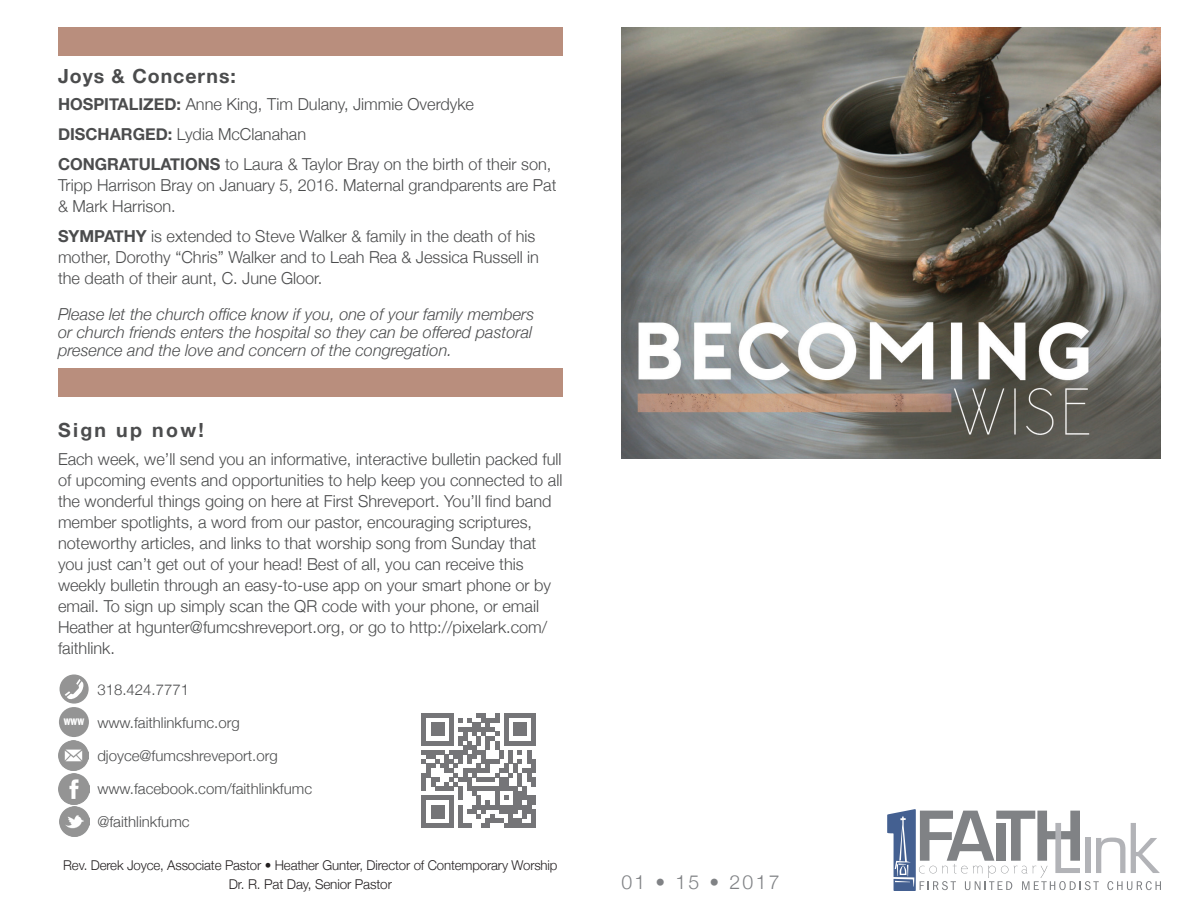
<style>
.page{position:relative;width:1188px;height:918px;background:#fff}
.page>*{position:absolute;margin:0;border:0;box-sizing:border-box;transform-origin:0 0}
.t1{font:700 19.5px "Helvetica Neue";letter-spacing:.05em;color:#4b4c4d}
.t2{font:300 19.5px "Helvetica Neue";letter-spacing:.12em;color:#808285}
.t3{font:700 19.5px "Helvetica Neue";letter-spacing:.12em;color:#4b4c4d}
.t4{font:300 16.5px/21px "Helvetica Neue";color:#4b4c4d}
.t5{font:italic 300 16.5px/18px "Helvetica Neue";color:#4b4c4d}
.t6{font:300 15px "Helvetica Neue";color:#4b4c4d}
.t7{font:300 13.5px/19.5px "Helvetica Neue";letter-spacing:-.01em;color:#231f20;text-align:center}
.t8{font:13.35px "ITC Franklin Gothic Std Dm Cp";color:#fff}
.s1{font-weight:700}
</style>
<div class="page">
<svg style="left:887px;top:809px;width:274px;height:82px"></svg>
<div style="left:58px;top:27px;width:505px;height:28px;background:#b98e7d"></div>
<div style="left:58px;top:369px;width:505px;height:28px;background:#b98e7d"></div>
<svg style="left:60px;top:674px;width:29px;height:30px"></svg>
<svg style="left:65px;top:679px;width:20px;height:22px"></svg>
<img style="left:59px;top:774px;width:30px;height:30px">
<div style="left:59px;top:707px;width:30px;height:30px;background:#949494;border-radius:50%"></div>
<img style="left:59px;top:807px;width:30px;height:30px">
<img style="left:59px;top:740px;width:30px;height:30px">
<svg style="left:422px;top:713px;width:114px;height:115px"></svg>
<img style="left:621px;top:27px;width:540px;height:432px">
<p class="t1" style="left:58px;top:60px;width:179px">Joys &amp; Concerns:</p>
<p class="t4" style="left:58px;top:89px;width:495px;line-height:29.8px"><span class="s1">HOSPITALIZED:</span> Anne King, Tim Dulany, Jimmie Overdyke<br><span class="s1">DISCHARGED:</span> Lydia McClanahan<br><span class="s1">CONGRATULATIONS</span> to Laura &amp; Taylor Bray on the birth of their son,</p>
<p class="t4" style="left:58px;top:174px;width:500px">Tripp Harrison Bray on January 5, 2016. Maternal grandparents are Pat &amp; Mark Harrison.</p>
<p class="t4" style="left:58px;top:225px;width:483px"><span class="s1">SYMPATHY</span> is extended to Steve Walker &amp; family in the death of his mother, Dorothy “Chris” Walker and to Leah Rea &amp; Jessica Russell in the death of their aunt, C. June Gloor.</p>
<p class="t5" style="left:58px;top:304px;width:478px">Please let the church office know if you, one of your family members or church friends enters the hospital so they can be offered pastoral presence and the love and concern of the congregation.</p>
<p class="t3" style="left:58px;top:414px;width:147px">Sign up now!</p>
<p class="t4" style="left:58px;top:448px;width:506px">Each week, we’ll send you an informative, interactive bulletin packed full of upcoming events and opportunities to help keep you connected to all the wonderful things going on here at First Shreveport. You’ll find band member spotlights, a word from our pastor, encouraging scriptures, noteworthy articles, and links to that worship song from Sunday that you just can’t get out of your head! Best of all, you can receive this weekly bulletin through an easy-to-use app on your smart phone or by email. To sign up simply scan the QR code with your phone, or email Heather at hgunter@fumcshreveport.org, or go to http://pixelark.com/ faithlink.</p>
<p class="t8" style="left:64px;top:714px;width:22px">www</p>
<p class="t6" style="left:97px;top:677px;width:93px">318.424.7771</p>
<p class="t6" style="left:97px;top:710px;width:144px">www.faithlinkfumc.org</p>
<p class="t6" style="left:97px;top:743px;width:182px">djoyce@fumcshreveport.org</p>
<p class="t6" style="left:97px;top:776px;width:216px">www.facebook.com/faithlinkfumc</p>
<p class="t6" style="left:97px;top:809px;width:94px">@faithlinkfumc</p>
<p class="t7" style="left:63px;top:855px;width:496px">Rev. Derek Joyce, Associate Pastor • Heather Gunter, Director of Contemporary Worship<br>Dr. R. Pat Day, Senior Pastor</p>
<p class="t2" style="left:621px;top:866px;width:160px">01 • 15 • 2017</p>
</div>
